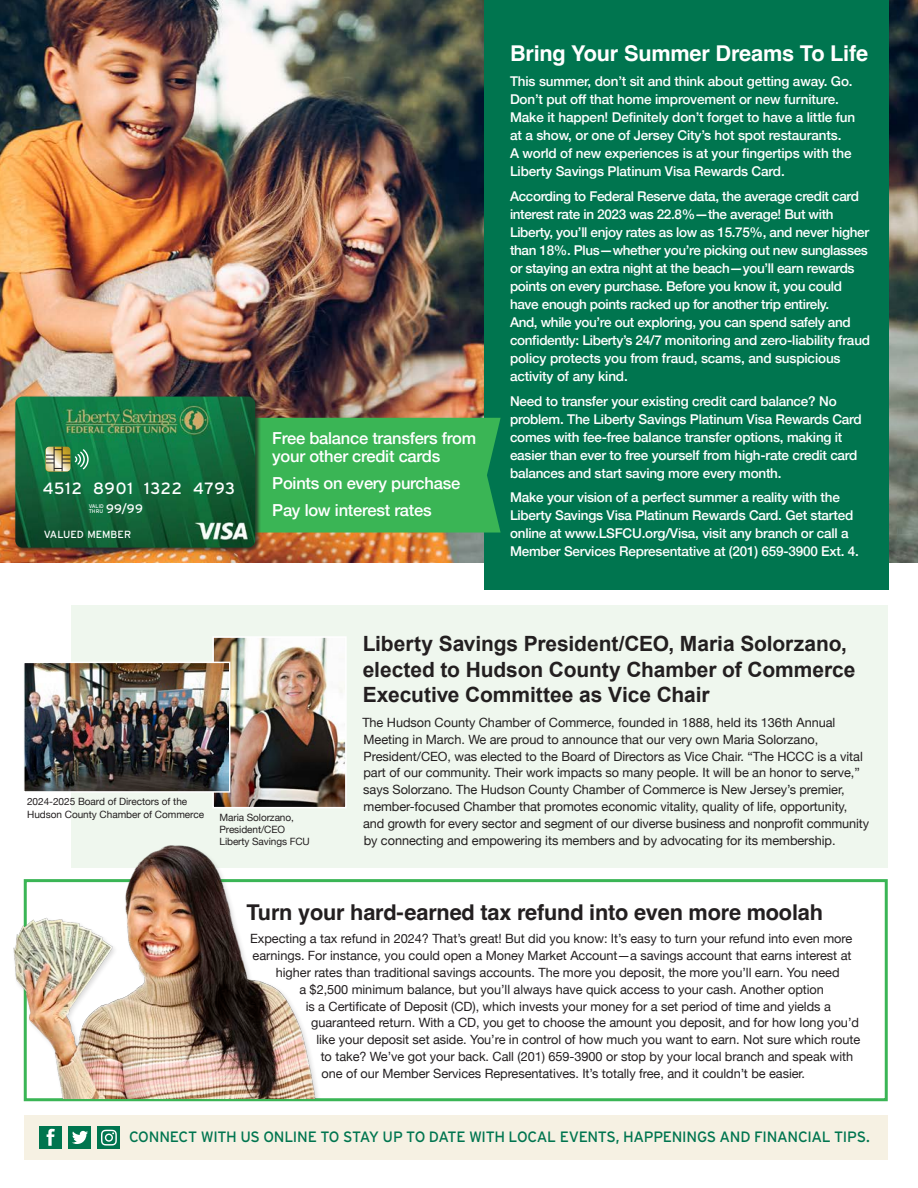
<style>
.page{position:relative;width:918px;height:1188px;background:#fff}
.page>*{position:absolute;margin:0;border:0;box-sizing:border-box;transform-origin:0 0}
.t1{font:700 21.75px "Helvetica";letter-spacing:-.01em;color:#231f20}
.t2{font:700 21.75px "Helvetica";letter-spacing:-.01em;color:#fff}
.t3{font:700 21px/25.5px "Arial";letter-spacing:-.005em;color:#231f20}
.t4{font:500 16.5px/18px "Helvetica Neue";letter-spacing:-.015em;color:#fff}
.t5{font:16.35px "Interstate";letter-spacing:.035em;color:#fff}
.t6{font:15px "Interstate";letter-spacing:-.02em;color:#00754f}
.t7{font:500 13.5px/18px "Helvetica Neue";letter-spacing:-.015em;color:#fff}
.t8{font:12.75px/16.8px "Helvetica Neue";letter-spacing:-.005em;color:#231f20}
.t9{font:12.3px "Interstate";color:#fff}
.t10{font:10.35px "Interstate";color:#fff}
.t11{font:10.05px/12.3px "Helvetica Neue";letter-spacing:-.005em;color:#231f20}
.t12{font:5.4px/5.7px "Interstate";color:#fff}
</style>
<div class="page">
<div style="left:24px;top:1116px;width:864px;height:44px;background:#f6f1e3"></div>
<div style="left:39px;top:1126px;width:23px;height:23px;background:#00754f"></div>
<svg style="left:47px;top:1129px;width:8px;height:17px"></svg>
<div style="left:68px;top:1126px;width:23px;height:23px;background:#00754f"></div>
<svg style="left:72px;top:1131px;width:16px;height:13px"></svg>
<div style="left:97px;top:1126px;width:23px;height:23px;background:#00754f"></div>
<svg style="left:101px;top:1130px;width:16px;height:16px"></svg>
<img style="left:0;top:0;width:918px;height:563px">
<div style="left:484px;top:0;width:405px;height:590px;background:#00754f"></div>
<div style="left:261px;top:418px;width:240px;height:115px;background:#3ab555"></div>
<div style="left:14px;top:395px;width:247px;height:158px;background:#231f20;opacity:.75"></div>
<img style="left:15px;top:397px;width:240px;height:151px">
<svg style="left:45px;top:447px;width:25px;height:25px"></svg>
<svg style="left:46px;top:447px;width:43px;height:24px"></svg>
<div style="left:71px;top:605px;width:817px;height:262px;background:#eff7ee"></div>
<img style="left:215px;top:639px;width:129px;height:166px">
<div style="left:212px;top:636px;width:135px;height:172px;border:2px solid #fff"></div>
<div style="left:24px;top:879px;width:864px;height:222px;border:3px solid #3ab555"></div>
<img style="left:25px;top:664px;width:204px;height:127px">
<div style="left:23px;top:662px;width:208px;height:131px;border:1px solid #fff"></div>
<img style="left:13px;top:845px;width:309px;height:253px">
<p class="t5" style="left:43px;top:480px;width:194px">4512 8901 1322 4793</p>
<p class="t12" style="left:89px;top:503px;width:17px">VALID<br>THRU</p>
<p class="t9" style="left:106px;top:502px;width:38px">99/99</p>
<p class="t10" style="left:44px;top:528px;width:89px">VALUED MEMBER</p>
<p class="t4" style="left:272px;top:428px;width:205px">Free balance transfers from your other credit cards</p>
<p class="t4" style="left:272px;top:473px;width:190px">Points on every purchase</p>
<p class="t4" style="left:272px;top:499px;width:161px">Pay low interest rates</p>
<p class="t2" style="left:510px;top:40px;width:360px">Bring Your Summer Dreams To Life</p>
<p class="t7" style="left:510px;top:71px;width:347px">This summer, don’t sit and think about getting away. Go.<br>Don’t put off that home improvement or new furniture.<br>Make it happen! Definitely don’t forget to have a little fun at a show, or one of Jersey City’s hot spot restaurants.<br>A world of new experiences is at your fingertips with the Liberty Savings Platinum Visa Rewards Card.</p>
<p class="t7" style="left:510px;top:186px;width:362px">According to Federal Reserve data, the average credit card interest rate in 2023 was 22.8%—the average! But with Liberty, you’ll enjoy rates as low as 15.75%, and never higher than 18%. Plus—whether you’re picking out new sunglasses or staying an extra night at the beach—you’ll earn rewards points on every purchase. Before you know it, you could have enough points racked up for another trip entirely.<br>And, while you’re out exploring, you can spend safely and confidently: Liberty’s 24/7 monitoring and zero-liability fraud policy protects you from fraud, scams, and suspicious activity of any kind.</p>
<p class="t7" style="left:510px;top:391px;width:353px">Need to transfer your existing credit card balance? No problem. The Liberty Savings Platinum Visa Rewards Card comes with fee-free balance transfer options, making it easier than ever to free yourself from high-rate credit card balances and start saving more every month.</p>
<p class="t7" style="left:510px;top:487px;width:351px">Make your vision of a perfect summer a reality with the Liberty Savings Visa Platinum Rewards Card. Get started online at www.LSFCU.org/Visa, visit any branch or call a Member Services Representative at (201) 659-3900 Ext. 4.</p>
<p class="t3" style="left:363px;top:632px;width:494px">Liberty Savings President/CEO, Maria Solorzano, elected to Hudson County Chamber of Commerce<br>Executive Committee as Vice Chair</p>
<p class="t11" style="left:27px;top:796px;width:179px">2024-2025 Board of Directors of the<br>Hudson County Chamber of Commerce</p>
<p class="t11" style="left:220px;top:811px;width:92px">Maria Solorzano,<br>President/CEO<br>Liberty Savings FCU</p>
<p class="t8" style="left:362px;top:715px;width:508px">The Hudson County Chamber of Commerce, founded in 1888, held its 136th Annual Meeting in March. We are proud to announce that our very own Maria Solorzano, President/CEO, was elected to the Board of Directors as Vice Chair. “The HCCC is a vital part of our community. Their work impacts so many people. It will be an honor to serve,” says Solorzano. The Hudson County Chamber of Commerce is New Jersey’s premier, member-focused Chamber that promotes economic vitality, quality of life, opportunity, and growth for every sector and segment of our diverse business and nonprofit community by connecting and empowering its members and by advocating for its membership.</p>
<p class="t1" style="left:246px;top:899px;width:578px">Turn your hard-earned tax refund into even more moolah</p>
<p class="t8" style="left:250px;top:931px;width:604px">Expecting a tax refund in 2024? That’s great! But did you know: It’s easy to turn your refund into even more</p>
<p class="t8" style="left:253px;top:948px;width:600px">earnings. For instance, you could open a Money Market Account—a savings account that earns interest at</p>
<p class="t8" style="left:276px;top:965px;width:565px">higher rates than traditional savings accounts. The more you deposit, the more you’ll earn. You need</p>
<p class="t8" style="left:299px;top:982px;width:526px">a $2,500 minimum balance, but you’ll always have quick access to your cash. Another option</p>
<p class="t8" style="left:306px;top:998px;width:527px">is a Certificate of Deposit (CD), which invests your money for a set period of time and yields a</p>
<p class="t8" style="left:311px;top:1015px;width:549px">guaranteed return. With a CD, you get to choose the amount you deposit, and for how long you’d</p>
<p class="t8" style="left:316px;top:1032px;width:545px">like your deposit set aside. You’re in control of how much you want to earn. Not sure which route</p>
<p class="t8" style="left:321px;top:1049px;width:534px">to take? We’ve got your back. Call (201) 659-3900 or stop by your local branch and speak with</p>
<p class="t8" style="left:322px;top:1066px;width:485px">one of our Member Services Representatives. It’s totally free, and it couldn’t be easier.</p>
<p class="t6" style="left:129px;top:1129px;width:742px">CONNECT WITH US ONLINE TO STAY UP TO DATE WITH LOCAL EVENTS, HAPPENINGS AND FINANCIAL TIPS.</p>
</div>
